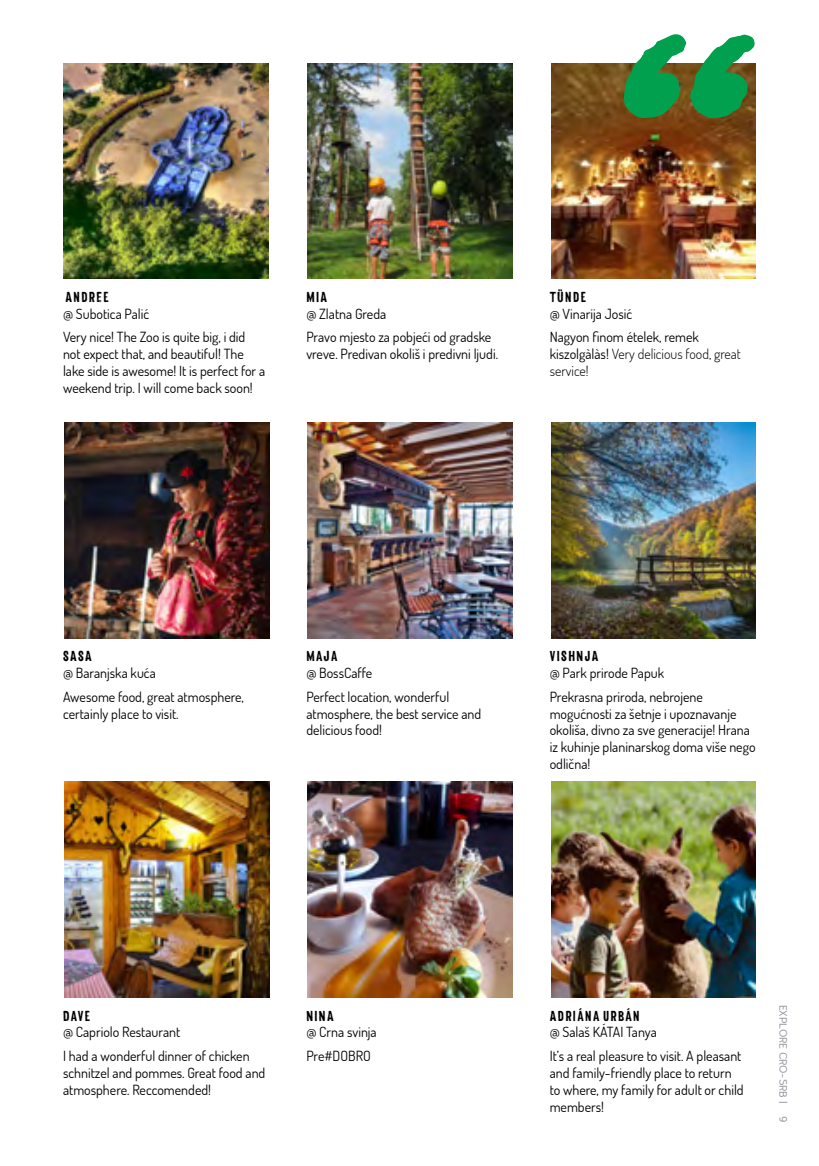
<style>
.page{position:relative;width:819px;height:1166px;background:#fff}
.page>*{position:absolute;margin:0;border:0;box-sizing:border-box;transform-origin:0 0}
.t1{font:700 476px "Local Brewery";color:#00a04e}
.t2{font:14px/23.8px "Dosis";color:#000}
.t3{font:14px "Canvas 3 D Sans";color:#000}
.t4{font:300 14px/16.8px "Dosis";color:#000}
.t5{font:12.25px "Calvin";letter-spacing:-.03em;color:#98949d}
.s1{font-weight:400}
</style>
<div class="page">
<img style="left:64px;top:63px;width:204px;height:216px">
<img style="left:308px;top:63px;width:204px;height:216px">
<img style="left:551px;top:63px;width:205px;height:216px">
<img style="left:64px;top:422px;width:205px;height:216px">
<img style="left:308px;top:422px;width:204px;height:216px">
<img style="left:551px;top:422px;width:205px;height:216px">
<img style="left:64px;top:782px;width:205px;height:216px">
<img style="left:308px;top:782px;width:204px;height:216px">
<img style="left:551px;top:782px;width:205px;height:216px">
<h1 class="t1" style="left:618px;top:-52px;width:140px">“</h1>
<p class="t3" style="left:65px;top:288px;width:46px">ANDREE</p>
<p class="t2" style="left:63px;top:301px;width:184px">@ Subotica Palić<br>Very nice! The Zoo is quite big, i did</p>
<p class="t2" style="left:63px;top:345px;width:204px;line-height:16.8px">not expect that, and beautiful! The lake side is awesome! It is perfect for a weekend trip. I will come back soon!</p>
<p class="t3" style="left:306px;top:288px;width:24px">MIA</p>
<p class="t2" style="left:306px;top:301px;width:186px">@ Zlatna Greda<br>Pravo mjesto za pobjeći od gradske</p>
<p class="t2" style="left:306px;top:342px;width:193px">vreve. Predivan okoliš i predivni ljudi.</p>
<p class="t3" style="left:549px;top:288px;width:39px">TÜNDE</p>
<p class="t2" style="left:549px;top:301px;width:151px">@ Vinarija Josić<br>Nagyon finom ételek, remek</p>
<p class="t4" style="left:549px;top:345px;width:193px"><span class="s1">kiszolgàlàs!</span> Very delicious food, great service!</p>
<p class="t3" style="left:63px;top:647px;width:32px">SASA</p>
<p class="t2" style="left:63px;top:660px;width:182px">@ Baranjska kuća<br>Awesome food, great atmosphere,</p>
<p class="t2" style="left:63px;top:701px;width:117px">certainly place to visit.</p>
<p class="t3" style="left:306px;top:647px;width:34px">MAJA</p>
<p class="t2" style="left:306px;top:660px;width:144px">@ BossCaffe<br>Perfect location, wonderful</p>
<p class="t2" style="left:306px;top:705px;width:176px;line-height:16.8px">atmosphere, the best service and delicious food!</p>
<p class="t3" style="left:549px;top:647px;width:52px">VISHNJA</p>
<p class="t2" style="left:549px;top:660px;width:155px">@ Park prirode Papuk<br>Prekrasna priroda, nebrojene</p>
<p class="t2" style="left:549px;top:705px;width:207px;line-height:16.8px">mogućnosti za šetnje i upoznavanje okoliša, divno za sve generacije! Hrana iz kuhinje planinarskog doma više nego odlična!</p>
<p class="t3" style="left:63px;top:1007px;width:30px">DAVE</p>
<p class="t2" style="left:63px;top:1020px;width:188px">@ Capriolo Restaurant<br>I had a wonderful dinner of chicken</p>
<p class="t2" style="left:63px;top:1064px;width:204px;line-height:16.8px">schnitzel and pommes. Great food and atmosphere. Reccomended!</p>
<p class="t3" style="left:306px;top:1007px;width:30px">NINA</p>
<p class="t2" style="left:306px;top:1020px;width:72px">@ Crna svinja<br>Pre#DOBRO</p>
<p class="t3" style="left:549px;top:1007px;width:93px">ADRIÁNA URBÁN</p>
<p class="t2" style="left:549px;top:1020px;width:193px">@ Salaš KÁTAI Tanya<br>It’s a real pleasure to visit. A pleasant</p>
<p class="t2" style="left:549px;top:1064px;width:195px;line-height:16.8px">and family-friendly place to return to where, my family for adult or child members!</p>
<p class="t5" style="left:789px;top:1005px;width:100px;rotate:90deg">EXPLORE CRO-SRB |</p>
<p class="t5" style="left:789px;top:1115px;width:8px;rotate:90deg">9</p>
</div>
